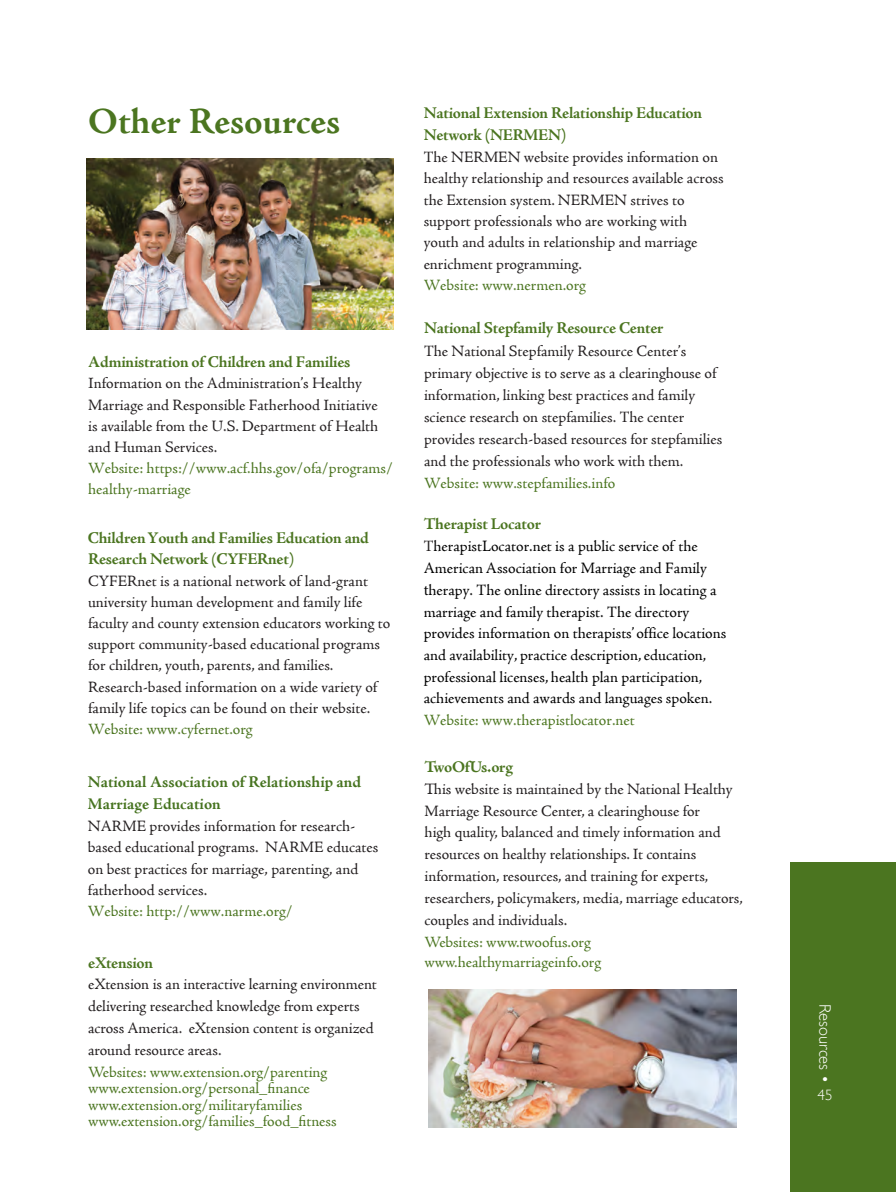
<style>
.page{position:relative;width:896px;height:1192px;background:#fff}
.page>*{position:absolute;margin:0;border:0;box-sizing:border-box;transform-origin:0 0}
.t1{font:700 37.5px "Adobe Jenson Pro";letter-spacing:-.005em;color:#4b7520}
.t2{font:700 16.5px/21.6px "Adobe Jenson Pro";letter-spacing:-.015em;color:#4b7520}
.t3{font:700 16.5px/22.2px "Adobe Jenson Pro";color:#46731f}
.t4{font:300 16.5px "Gill Sans";color:#fff}
.t5{font:15.75px/21.1px "Adobe Jenson Pro";color:#231f20}
.t6{font:15.75px/16.5px "Adobe Jenson Pro";color:#4b7520}
.t7{font:15.75px/21.8px "Adobe Jenson Pro";color:#000}
.t8{font:15.75px "Adobe Jenson Pro";color:#4c7620}
.t9{font:300 15px "Gill Sans";color:#fff}
.s1{font-family:"Minion Pro"}
.s2{font-family:"Minion Pro";color:#231f20}
</style>
<div class="page">
<div style="left:789px;top:862px;width:106px;height:329px;background:#4b7520"></div>
<img style="left:87px;top:159px;width:306px;height:170px">
<img style="left:428px;top:989px;width:308px;height:137px">
<h1 class="t1" style="left:88px;top:100px;width:254px">Other Resources</h1>
<p class="t2" style="left:88px;top:351px;width:263px">Administration of Children and Families</p>
<p class="t5" style="left:88px;top:373px;width:291px">Information on the Administration’s Healthy Marriage and Responsible Fatherhood Initiative is available from the U.S. Department of Health and Human Services.</p>
<p class="t6" style="left:88px;top:458px;width:306px;line-height:21.1px">Website: https://www.acf.hhs.gov/ofa/programs/ healthy-marriage</p>
<p class="t2" style="left:88px;top:527px;width:282px">Children Youth and Families Educa tion and<br>Research Network (CYFERnet)</p>
<p class="t5" style="left:88px;top:570px;width:303px">CYFERnet is a national network of land-grant university human development and family life faculty and county extension educators working to support community-based educational programs for children, youth, parents, and families.<br>Research-based information on a wide variety of family life topics can be found on their website.</p>
<p class="t6" style="left:88px;top:721px;width:166px">Website: www.cyfernet.org</p>
<p class="t3" style="left:88px;top:771px;width:275px">National Association of Relationship and<br>Marriage Education</p>
<p class="t5" style="left:88px;top:815px;width:292px">NARME provides information for research&shy;based educational programs. NARME educates on best practices for marriage, parenting, and fatherhood services.</p>
<p class="t6" style="left:88px;top:903px;width:206px">Website: http://www.narme.org/</p>
<p class="t2" style="left:88px;top:952px;width:66px">eXtension</p>
<p class="t5" style="left:88px;top:973px;width:290px;line-height:21.8px">eXtension is an interactive learning environment delivering researched knowledge from experts across America. eXtension content is organized around resource areas.</p>
<p class="t6" style="left:88px;top:1063px;width:250px">Websites: www.extension.org/parenting www.extension.org/personal_finance www.extension.org/militaryfamilies www.extension.org/families_food_fitness</p>
<p class="t2" style="left:423px;top:102px;width:280px;line-height:22.4px">National Extension Relationship Education<br>Network (NERMEN)</p>
<p class="t5" style="left:423px;top:147px;width:301px"><span class="s1">T</span>he NERMEN website provides information on healthy relationship and resources available across the Extension system. NERMEN strives to support professionals who are working with youth and adults in relationship and marriage enrichment programming.</p>
<p class="t6" style="left:423px;top:277px;width:164px">Website: www.nermen.org</p>
<p class="t2" style="left:424px;top:318px;width:241px">National Stepfamily Resource Center</p>
<p class="t5" style="left:424px;top:340px;width:299px;line-height:22px"><span class="s1">T</span>he National Stepfamily Resource Center’s primary objective is to serve as a clearinghouse of information, linking best practices and family science research on stepfamilies. <span class="s1">T</span>he center provides research-based resources for stepfamilies and the professionals who work with them.</p>
<p class="t6" style="left:424px;top:475px;width:193px">Website: www.stepfamilies.info</p>
<p class="t2" style="left:423px;top:513px;width:119px">Therapist Locator</p>
<p class="t7" style="left:423px;top:536px;width:304px"><span class="s2">T</span>herapistLocator.net is a public service of the American Association for Marriage and Family <span class="s1">t</span>herapy. <span class="s1">T</span>he online directory assists in locating a marriage and family therapist. <span class="s1">T</span>he directory provides information on therapists’ office locations and availability, practice description, education, professional licenses, health plan participation, achievements and awards and languages spoken.</p>
<p class="t8" style="left:423px;top:711px;width:212px">Website: www.therapistlocator.net</p>
<p class="t2" style="left:424px;top:756px;width:90px">TwoOfUs.org</p>
<p class="t5" style="left:424px;top:778px;width:320px;line-height:21.8px">This website is maintained by the National Healthy Marriage Resource Center, a clearinghouse for<br>high quality, balanced and timely information and resources on healthy relationships. It contains information, resources, and training for experts, researchers, policymakers, media, marriage educators, couples and individuals.</p>
<p class="t6" style="left:424px;top:932px;width:178px;line-height:19.5px">Websites: www.twoofus.org www.healthymarriageinfo.org</p>
<p class="t4" style="left:834px;top:1003px;width:81px;rotate:90deg">Resources •</p>
<p class="t9" style="left:817px;top:1086px;width:16px">45</p>
</div>
